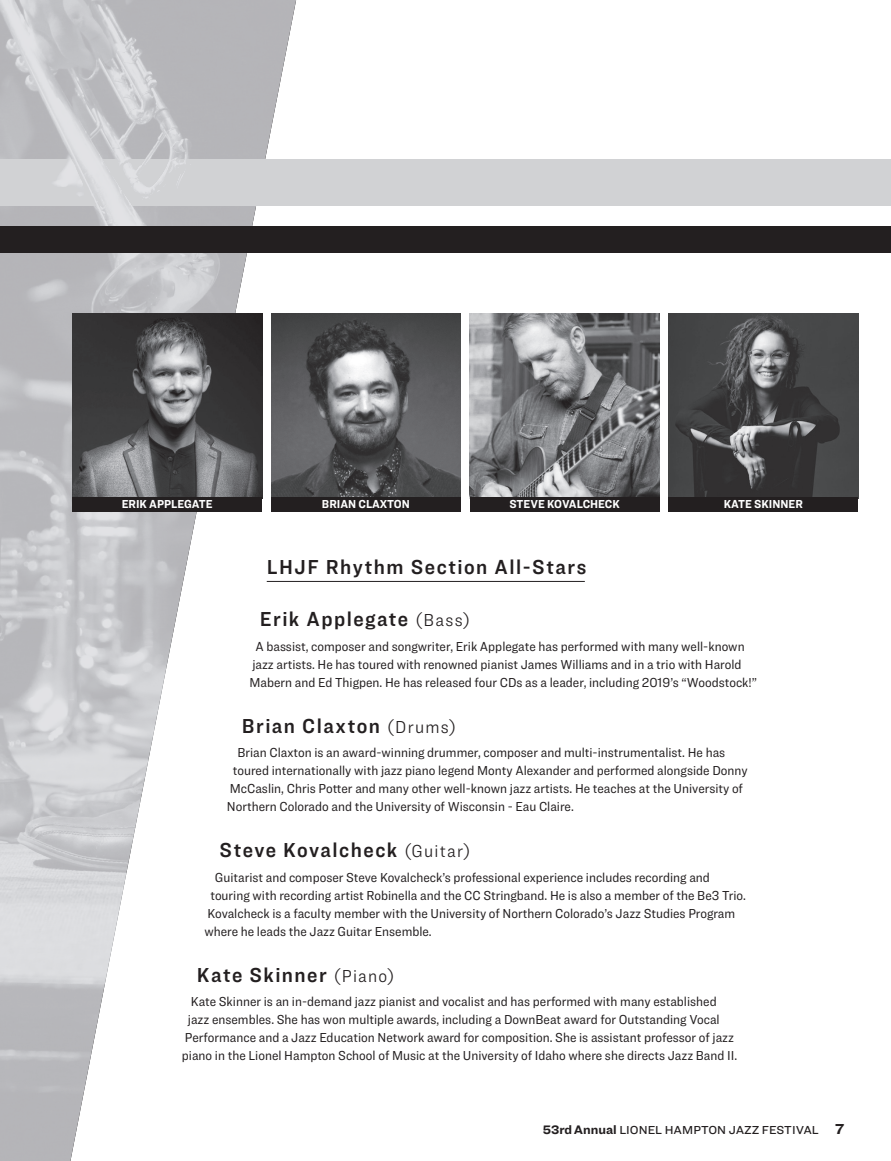
<style>
.page{position:relative;width:891px;height:1161px;background:#fff}
.page>*{position:absolute;margin:0;border:0;box-sizing:border-box;transform-origin:0 0}
.Artist{font:21px "Ringside Narrow Semi";letter-spacing:.07em;color:#231f20}
.body{font:13.5px/18px "Ringside Narrow";color:#231f20}
.PHOTO_IDENTITY{font:700 12px "Ringside Narrow";color:#fff}
.t1{font:500 12px "Ringside";color:#231f20}
.s1{font-family:"Ringside Narrow";font-weight:300;font-size:18px}
.s2{font-weight:700;font-size:12.75px}
.s3{font-weight:700;font-size:15px}
</style>
<div class="page">
<img style="left:0;top:0;width:296px;height:1161px">
<div style="left:0;top:160px;width:891px;height:46px;background:#d1d2d4"></div>
<div style="left:0;top:227px;width:891px;height:26px;background:#231f20"></div>
<img style="left:271px;top:313px;width:190px;height:184px">
<img style="left:669px;top:313px;width:189px;height:184px">
<img style="left:72px;top:313px;width:190px;height:184px">
<img style="left:470px;top:313px;width:190px;height:184px">
<hr style="left:267px;top:581px;width:318px;height:1px;background:#231f20">
<div style="left:72px;top:497px;width:190px;height:15px;background:#231f20"></div>
<div style="left:271px;top:497px;width:190px;height:15px;background:#231f20"></div>
<div style="left:470px;top:497px;width:190px;height:15px;background:#231f20"></div>
<div style="left:669px;top:497px;width:189px;height:15px;background:#231f20"></div>
<p class="PHOTO_IDENTITY" style="left:122px;top:495px;width:92px">ERIK APPLEGATE</p>
<p class="PHOTO_IDENTITY" style="left:322px;top:495px;width:89px">BRIAN CLAXTON</p>
<p class="PHOTO_IDENTITY" style="left:509px;top:495px;width:112px">STEVE KOVALCHECK</p>
<p class="PHOTO_IDENTITY" style="left:724px;top:495px;width:80px">KATE SKINNER</p>
<p class="Artist" style="left:267px;top:552px;width:321px">LHJF Rhythm Section All-Stars</p>
<p class="Artist" style="left:260px;top:604px;width:212px">Erik Applegate <span class="s1">(Bass)</span></p>
<p class="body" style="left:249px;top:637px;width:509px;text-indent:6px">A bassist, composer and songwriter, Erik Applegate has performed with many well-known jazz artists. He has toured with renowned pianist James Williams and in a trio with Harold<br>Mabern and Ed Thigpen. He has released four CDs as a leader, including 2019’s “Woodstock!”</p>
<p class="Artist" style="left:242px;top:711px;width:216px">Brian Claxton <span class="s1">(Drums)</span></p>
<p class="body" style="left:237px;top:744px;width:489px">Brian Claxton is an award-winning drummer, composer and multi-instrumentalist. He has</p>
<p class="body" style="left:233px;top:762px;width:516px">toured internationally with jazz piano legend Monty Alexander and performed alongside Donny</p>
<p class="body" style="left:230px;top:780px;width:515px">McCaslin, Chris Potter and many other well-known jazz artists. He teaches at the University of</p>
<p class="body" style="left:227px;top:798px;width:348px">Northern Colorado and the University of Wisconsin - Eau Claire.</p>
<p class="Artist" style="left:219px;top:835px;width:252px">Steve Kovalcheck <span class="s1">(Guitar)</span></p>
<p class="body" style="left:215px;top:868px;width:497px">Guitarist and composer Steve Kovalcheck’s professional experience includes recording and</p>
<p class="body" style="left:210px;top:886px;width:537px">touring with recording artist Robinella and the CC Stringband. He is also a member of the Be3 Trio.</p>
<p class="body" style="left:207px;top:904px;width:529px">Kovalcheck is a faculty member with the University of Northern Colorado’s Jazz Studies Program</p>
<p class="body" style="left:204px;top:922px;width:229px">where he leads the Jazz Guitar Ensemble.</p>
<p class="Artist" style="left:197px;top:960px;width:199px">Kate Skinner <span class="s1">(Piano)</span></p>
<p class="body" style="left:191px;top:993px;width:527px">Kate Skinner is an in-demand jazz pianist and vocalist and has performed with many established</p>
<p class="body" style="left:188px;top:1011px;width:533px">jazz ensembles. She has won multiple awards, including a DownBeat award for Outstanding Vocal</p>
<p class="body" style="left:185px;top:1029px;width:551px">Performance and a Jazz Education Network award for composition. She is assistant professor of jazz</p>
<p class="body" style="left:182px;top:1047px;width:557px">piano in the Lionel Hampton School of Music at the University of Idaho where she directs Jazz Band II.</p>
<p class="t1" style="left:543px;top:1121px;width:303px"><span class="s2">53rdAnnual</span> LIONEL HAMPTON JAZZ FESTIVAL <span class="s3">7</span></p>
</div>
